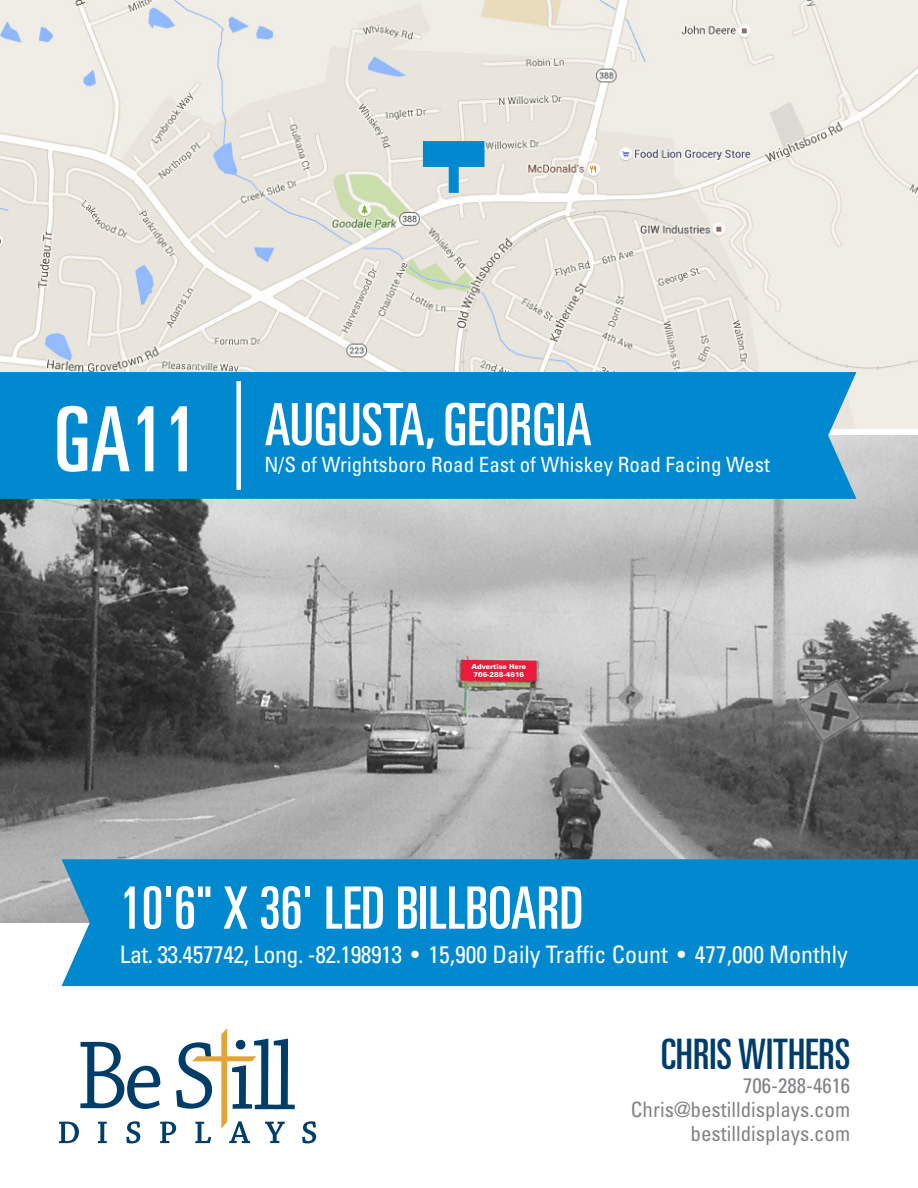
<style>
.page{position:relative;width:918px;height:1188px;background:#fff}
.page>*{position:absolute;margin:0;border:0;box-sizing:border-box;transform-origin:0 0}
.t1{font:ultra-condensed 58.5px "Univers";color:#fff}
.t2{font:ultra-condensed 42px "Univers";color:#003d68}
.t3{font:condensed 24px "Univers";color:#fff}
.t4{font:condensed 21px/24px "Univers";color:#808285;text-align:right}
.t5{font:condensed 21px "Univers";color:#fff}
.t6{font:900 6.9px/7.6px "Univers";color:#fff}
.s1{font-size:90px}
</style>
<div class="page">
<img style="left:0;top:0;width:918px;height:429px">
<img style="left:0;top:435px;width:918px;height:488px">
<div style="left:62px;top:859px;width:856px;height:127px;background:#0089cf"></div>
<div style="left:0;top:372px;width:856px;height:127px;background:#0089cf"></div>
<svg style="left:59px;top:1028px;width:236px;height:115px"></svg>
<svg style="left:302px;top:1121px;width:14px;height:22px"></svg>
<div style="left:236px;top:381px;width:5px;height:109px;background:#fff"></div>
<svg style="left:423px;top:141px;width:61px;height:52px"></svg>
<h1 class="t1" style="left:54px;top:391px;width:539px"><span class="s1">GA11</span> AUGUSTA, GEORGIA</h1>
<p class="t5" style="left:265px;top:451px;width:507px">N/S of Wrightsboro Road East of Whiskey Road Facing West</p>
<p class="t6" style="left:471px;top:663px;width:56px">Advertise Here<br>706-288-4616</p>
<h1 class="t1" style="left:120px;top:875px;width:465px">10'6" X 36' LED BILLBOARD</h1>
<p class="t3" style="left:120px;top:939px;width:730px">Lat. 33.457742, Long. -82.198913 • 15,900 Daily Traffic Count • 477,000 Monthly</p>
<h2 class="t2" style="left:661px;top:1031px;width:191px">CHRIS WITHERS</h2>
<p class="t4" style="left:631px;top:1074px;width:221px">706-288-4616<br>Chris@bestilldisplays.com bestilldisplays.com</p>
</div>
